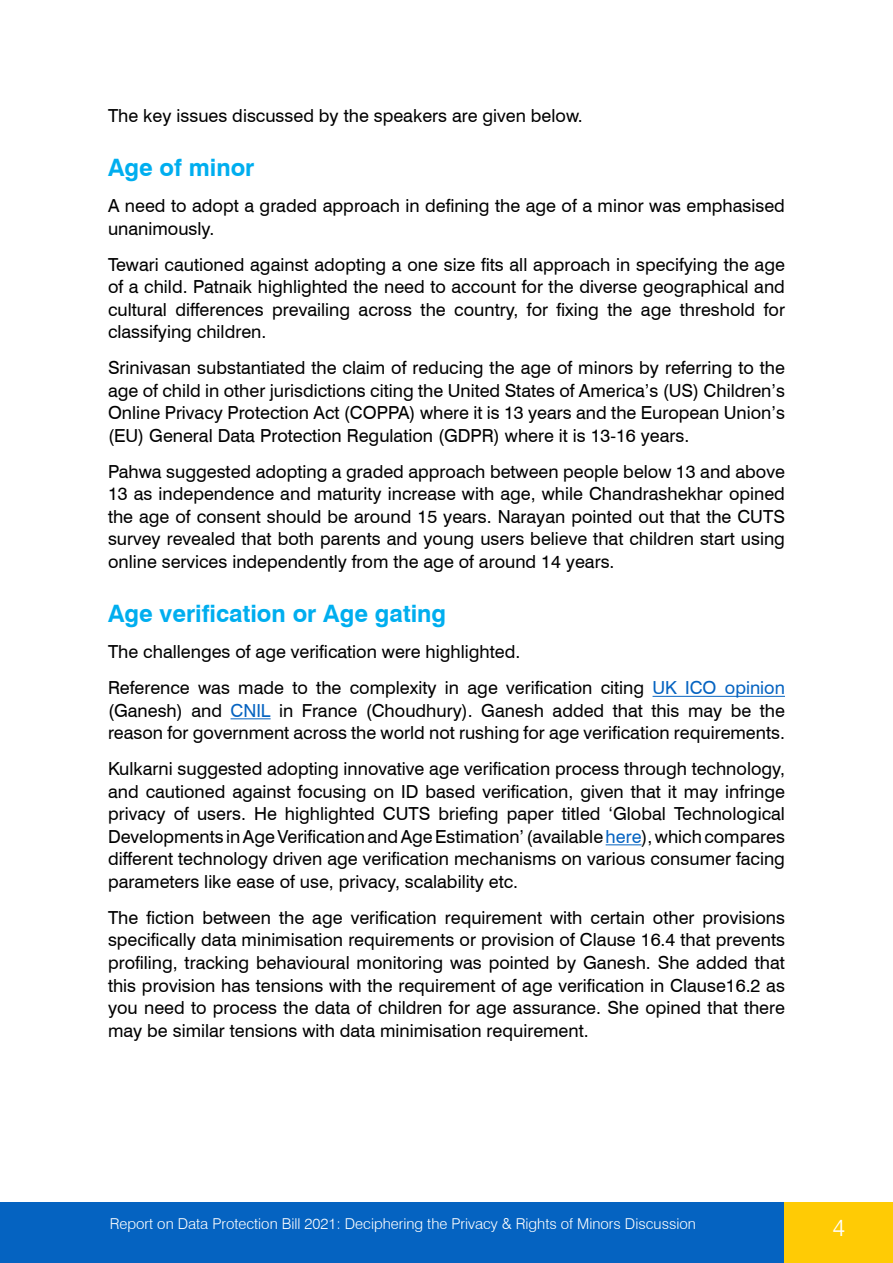
<style>
.page{position:relative;width:893px;height:1263px;background:#fff}
.page>*{position:absolute;margin:0;border:0;box-sizing:border-box;transform-origin:0 0}
.t1{font:700 24px "Swiss 721 BT";color:#00aeef}
.t2{font:300 24px "Swiss 721 BT";color:#fff}
.t3{font:18px/22.5px "Swiss 721 BT";color:#000;text-align:justify}
.t4{font:300 15px "Swiss 721 BT";color:#fff}
.s1{color:#0563c1}
</style>
<div class="page">
<div style="left:0;top:1202px;width:893px;height:61px;background:#0563c1"></div>
<div style="left:785px;top:1202px;width:108px;height:61px;background:#ffcb05"></div>
<hr style="left:652px;top:696px;width:133px;height:1px;background:#0563c1">
<hr style="left:231px;top:718px;width:40px;height:1px;background:#0563c1">
<hr style="left:606px;top:844px;width:35px;height:1px;background:#0563c1">
<p class="t3" style="left:108px;top:104px;width:476px">The key issues discussed by the speakers are given below.</p>
<h1 class="t1" style="left:108px;top:153px;width:148px">Age of minor</h1>
<p class="t3" style="left:108px;top:194px;width:678px">A need to adopt a graded approach in defining the age of a minor was emphasised unanimously.</p>
<p class="t3" style="left:108px;top:253px;width:678px">Tewari cautioned against adopting a one size fits all approach in specifying the age of a child. Patnaik highlighted the need to account for the diverse geographical and cultural differences prevailing across the country, for fixing the age threshold for classifying children.</p>
<p class="t3" style="left:108px;top:356px;width:678px">Srinivasan substantiated the claim of reducing the age of minors by referring to the age of child in other jurisdictions citing the United States of America’s (US) Children’s Online Privacy Protection Act (COPPA) where it is 13 years and the European Union’s (EU) General Data Protection Regulation (GDPR) where it is 13-16 years.</p>
<p class="t3" style="left:108px;top:460px;width:678px">Pahwa suggested adopting a graded approach between people below 13 and above 13 as independence and maturity increase with age, while Chandrashekhar opined the age of consent should be around 15 years. Narayan pointed out that the CUTS survey revealed that both parents and young users believe that children start using online services independently from the age of around 14 years.</p>
<h1 class="t1" style="left:108px;top:599px;width:340px">Age verification or Age gating</h1>
<p class="t3" style="left:108px;top:634px;width:678px;line-height:36px">The challenges of age verification were highlighted.<br>Reference was made to the complexity in age verification citing <span class="s1">UK ICO opinion</span></p>
<p class="t3" style="left:108px;top:699px;width:678px">(Ganesh) and <span class="s1">CNIL</span> in France (Choudhury). Ganesh added that this may be the reason for government across the world not rushing for age verification requirements.</p>
<p class="t3" style="left:108px;top:758px;width:678px">Kulkarni suggested adopting innovative age verification process through technology, and cautioned against focusing on ID based verification, given that it may infringe privacy of users. He highlighted CUTS briefing paper titled ‘Global Technological Developments in Age Verification and Age Estimation’ (available <span class="s1">here</span>), which compares different technology driven age verification mechanisms on various consumer facing parameters like ease of use, privacy, scalability etc.</p>
<p class="t3" style="left:108px;top:906px;width:678px">The fiction between the age verification requirement with certain other provisions specifically data minimisation requirements or provision of Clause 16.4 that prevents profiling, tracking behavioural monitoring was pointed by Ganesh. She added that this provision has tensions with the requirement of age verification in Clause16.2 as you need to process the data of children for age assurance. She opined that there may be similar tensions with data minimisation requirement.</p>
<p class="t4" style="left:110px;top:1214px;width:587px">Report on Data Protection Bill 2021: Deciphering the Privacy &amp; Rights of Minors Discussion</p>
<h1 class="t2" style="left:833px;top:1213px;width:14px">4</h1>
</div>
